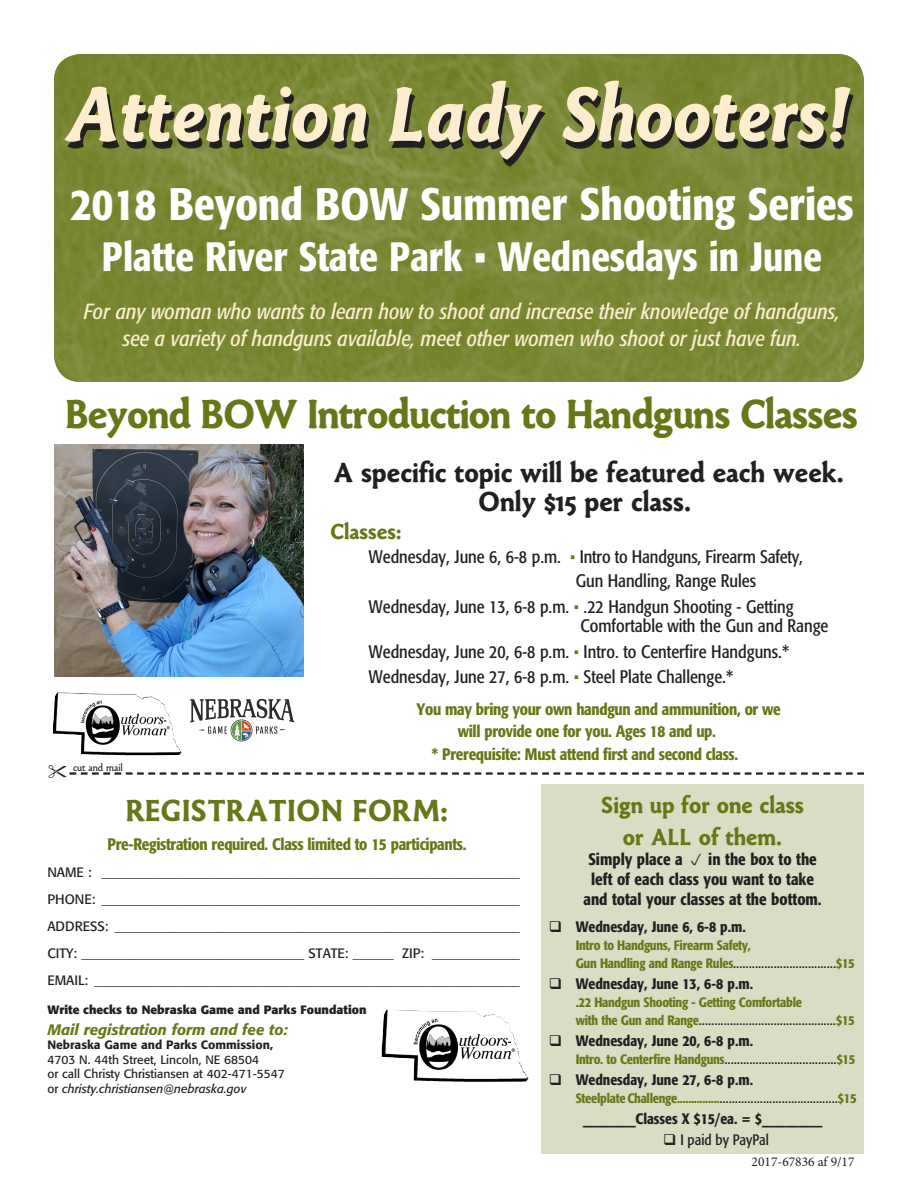
<style>
.page{position:relative;width:918px;height:1188px;background:#fff}
.page>*{position:absolute;margin:0;border:0;box-sizing:border-box;transform-origin:0 0}
.t1{font:italic 700 79.5px "Paradigm Pro";color:#fcedce}
.t2{font:500 condensed 45px "Formata";color:#fff}
.t3{font:700 42px "Paradigm Pro";letter-spacing:-.02em;color:#677717}
.t4{font:500 condensed 40.5px "Formata";color:#fff}
.t5{font:700 31.5px "Paradigm Pro";letter-spacing:.02em;color:#677717}
.t6{font:700 28.5px "Paradigm Pro";color:#231f20}
.t7{font:700 24px "Paradigm Pro";color:#677717}
.t8{font:700 22.5px "Paradigm Pro";color:#677717}
.t9{font:italic condensed 21.75px "Formata";color:#fcedce}
.t10{font:condensed 18px/24px "Formata";color:#231f20}
.t11{font:500 condensed 16.5px/22.5px "Formata";letter-spacing:-.02em;color:#677717}
.t12{font:500 condensed 16.5px "Formata";color:#231f20}
.t13{font:condensed 15px "Formata";color:#231f20}
.t14{font:500 condensed 15px "Formata";color:#231f20}
.t15{font:italic 500 15px "Formata";color:#677717}
.t16{font:13.5px "Formata";color:#231f20}
.t17{font:500 condensed 13.5px "Formata";letter-spacing:-.02em;color:#677717}
.t18{font:13.5px "Minion Pro";color:#231f20}
.t19{font:12px "Formata";color:#231f20}
.t20{font:700 12px "Formata";color:#231f20}
.t21{font:italic 12px "Formata";color:#231f20}
.t22{font:500 12px "Formata";color:#231f20}
.t23{font:10.5px "Paradigm Pro";color:#231f20}
.s1{color:#677717}
.s2{font-weight:700;font-stretch:condensed}
.s3{font-style:normal}
.s4{font-weight:500;font-size:13.5px;color:#677717}
</style>
<div class="page">
<img style="left:54px;top:54px;width:810px;height:328px">
<div style="left:541px;top:784px;width:323px;height:369px;background:#d9ddc3"></div>
<img style="left:381px;top:1010px;width:148px;height:72px">
<img style="left:53px;top:692px;width:129px;height:63px">
<svg style="left:190px;top:699px;width:104px;height:42px"></svg>
<img style="left:54px;top:445px;width:250px;height:231px">
<svg style="left:69px;top:772px;width:795px;height:3px"></svg>
<p class="t1" style="left:68px;top:65px;width:783px">Attention Lady Shooters!</p>
<p class="t2" style="left:70px;top:176px;width:785px">2018 Beyond BOW Summer Shooting Series</p>
<p class="t4" style="left:102px;top:232px;width:722px">Platte River State Park • Wednesdays in June</p>
<p class="t9" style="left:84px;top:298px;width:758px">For any woman who wants to learn how to shoot and increase their knowledge of handguns,</p>
<p class="t9" style="left:123px;top:325px;width:680px">see a variety of handguns available, meet other women who shoot or just have fun.</p>
<p class="t3" style="left:66px;top:389px;width:794px">Beyond BOW Introduction to Handguns Classes</p>
<p class="t23" style="left:73px;top:761px;width:51px">cut and mail</p>
<p class="t6" style="left:334px;top:456px;width:511px">A specific topic will be featured each week.</p>
<p class="t6" style="left:479px;top:484px;width:214px">Only $15 per class.</p>
<p class="t8" style="left:330px;top:518px;width:73px">Classes:</p>
<p class="t10" style="left:576px;top:545px;width:228px;text-indent:-207px">Wednesday, June 6, 6-8 p.m. <span class="s1">•</span> Intro to Handguns, Firearm Safety,<br>Gun Handling, Range Rules</p>
<p class="t10" style="left:369px;top:594px;width:426px">Wednesday, June 13, 6-8 p.m. <span class="s1">•</span> .22 Handgun Shooting - Getting</p>
<p class="t10" style="left:580px;top:614px;width:249px">Comfortable with the Gun and Range</p>
<p class="t10" style="left:369px;top:639px;width:422px">Wednesday, June 20, 6-8 p.m. <span class="s1">•</span> Intro. to Centerfire Handguns.*</p>
<p class="t10" style="left:369px;top:665px;width:366px">Wednesday, June 27, 6-8 p.m. <span class="s1">•</span> Steel Plate Challenge.*</p>
<p class="t11" style="left:458px;top:697px;width:325px;text-indent:-41px">You may bring your own handgun and ammunition, or we will provide one for you. Ages 18 and up.</p>
<p class="t11" style="left:431px;top:742px;width:308px">* Prerequisite: Must attend first and second class.</p>
<p class="t5" style="left:126px;top:792px;width:323px">REGISTRATION FORM:</p>
<p class="t11" style="left:108px;top:832px;width:361px">Pre-Registration required. Class limited to 15 participants.</p>
<p class="t16" style="left:47px;top:864px;width:474px">NAME : ______________________________________________________________</p>
<p class="t16" style="left:47px;top:891px;width:474px">PHONE: ______________________________________________________________</p>
<p class="t16" style="left:47px;top:918px;width:474px">ADDRESS: ____________________________________________________________</p>
<p class="t16" style="left:47px;top:945px;width:474px">CITY: _________________________________ STATE: ______ ZIP: _____________</p>
<p class="t16" style="left:47px;top:972px;width:474px">EMAIL: _______________________________________________________________</p>
<p class="t20" style="left:47px;top:1002px;width:321px">Write checks to Nebraska Game and Parks Foundation</p>
<p class="t15" style="left:47px;top:1021px;width:242px">Mail registration form and fee to:</p>
<p class="t22" style="left:47px;top:1038px;width:227px">Nebraska Game and Parks Commission<span class="s2">,</span></p>
<p class="t19" style="left:47px;top:1052px;width:213px">4703 N. 44th Street, Lincoln, NE 68504</p>
<p class="t19" style="left:47px;top:1067px;width:239px">or call Christy Christiansen at 402-471-5547</p>
<p class="t21" style="left:47px;top:1081px;width:201px"><span class="s3">or</span> christy.christiansen@nebraska.gov</p>
<p class="t7" style="left:601px;top:791px;width:205px">Sign up for one class</p>
<p class="t7" style="left:623px;top:823px;width:161px">or ALL of them.</p>
<p class="t12" style="left:588px;top:849px;width:96px">Simply place a</p>
<p class="t12" style="left:708px;top:849px;width:110px">in the box to the</p>
<p class="t12" style="left:591px;top:869px;width:224px">left of each class you want to take</p>
<p class="t12" style="left:583px;top:889px;width:240px">and total your classes at the bottom.</p>
<p class="t14" style="left:549px;top:917px;width:199px">❑ Wednesday, June 6, 6-8 p.m.</p>
<p class="t17" style="left:576px;top:937px;width:177px">Intro to Handguns, Firearm Safety,</p>
<p class="t13" style="left:576px;top:954px;width:280px"><span class="s4">Gun Handling and Range Rules</span>.................................<span class="s4">$15</span></p>
<p class="t14" style="left:549px;top:974px;width:206px">❑ Wednesday, June 13, 6-8 p.m.</p>
<p class="t17" style="left:576px;top:994px;width:228px">.22 Handgun Shooting - Getting Comfortable</p>
<p class="t13" style="left:576px;top:1011px;width:280px"><span class="s4">with the Gun and Range</span>............................................<span class="s4">$15</span></p>
<p class="t14" style="left:549px;top:1031px;width:206px">❑ Wednesday, June 20, 6-8 p.m.</p>
<p class="t13" style="left:576px;top:1050px;width:281px"><span class="s4">Intro. to Centerfire Handguns</span>....................................<span class="s4">$15</span></p>
<p class="t14" style="left:549px;top:1070px;width:206px">❑ Wednesday, June 27, 6-8 p.m.</p>
<p class="t13" style="left:576px;top:1089px;width:282px"><span class="s4">Steelplate Challenge...............</span>......................................<span class="s4">$15</span></p>
<p class="t14" style="left:583px;top:1109px;width:241px">_______Classes X $15/ea. = $________</p>
<p class="t13" style="left:663px;top:1131px;width:107px">❑ I paid by PayPal</p>
<p class="t18" style="left:752px;top:1153px;width:104px">2017-67836 af 9/17</p>
</div>
